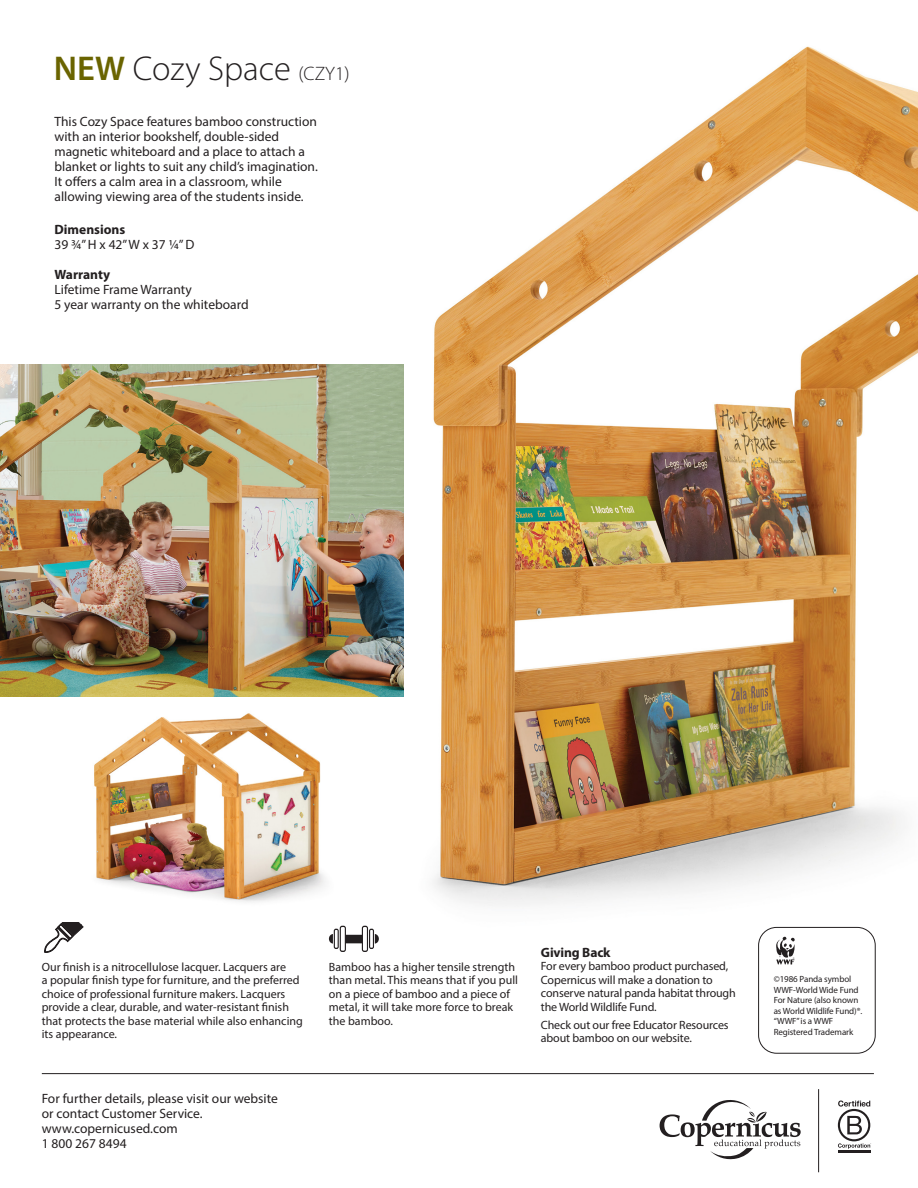
<style>
.page{position:relative;width:918px;height:1188px;background:#fff}
.page>*{position:absolute;margin:0;border:0;box-sizing:border-box;transform-origin:0 0}
.t1{font:300 34.5px "Myriad Pro";color:#231f20}
.t2{font:13.5px/15px "Myriad Pro";color:#231f20}
.t3{font:700 13.5px "Myriad Pro";color:#231f20}
.t4{font:12px "Myriad Pro";color:#231f20}
.t5{font:9px/10.5px "Myriad Pro";letter-spacing:-.01em;color:#231f20}
.s1{font-weight:600;color:#6a6400}
.s2{font-size:19.5px}
</style>
<div class="page">
<img style="left:0;top:364px;width:404px;height:333px">
<img style="left:433px;top:46px;width:485px;height:996px">
<svg style="left:776px;top:937px;width:19px;height:28px"></svg>
<svg style="left:44px;top:922px;width:40px;height:31px"></svg>
<svg style="left:329px;top:926px;width:50px;height:26px"></svg>
<hr style="left:42px;top:1073px;width:832px;height:1px;background:#231f20">
<svg style="left:660px;top:1100px;width:141px;height:59px"></svg>
<hr style="left:818px;top:1089px;width:1px;height:83px;background:#231f20">
<hr style="left:838px;top:1150px;width:32px;height:2px;background:#231f20">
<svg style="left:838px;top:1101px;width:33px;height:48px"></svg>
<div style="left:758px;top:927px;width:117px;height:126px;border:1px solid #231f20;border-radius:18px"></div>
<img style="left:94px;top:713px;width:232px;height:189px">
<p class="t1" style="left:54px;top:48px;width:297px"><span class="s1">NEW</span> Cozy Space <span class="s2">(CZY1)</span></p>
<p class="t2" style="left:55px;top:114px;width:264px">This Cozy Space features bamboo construction with an interior bookshelf, double-sided</p>
<p class="t2" style="left:55px;top:144px;width:265px">magnetic whiteboard and a place to attach a blanket or lights to suit any child’s imagination.</p>
<p class="t2" style="left:55px;top:174px;width:229px">It offers a calm area in a classroom, while</p>
<p class="t2" style="left:55px;top:189px;width:251px">allowing viewing area of the students inside.</p>
<p class="t3" style="left:55px;top:221px;width:72px">Dimensions</p>
<p class="t2" style="left:55px;top:237px;width:141px">39 3/4” H x 42” W x 37 1/4” D</p>
<p class="t3" style="left:55px;top:266px;width:57px">Warranty</p>
<p class="t2" style="left:55px;top:282px;width:139px">Lifetime Frame Warranty</p>
<p class="t2" style="left:55px;top:297px;width:196px">5 year warranty on the whiteboard</p>
<p class="t4" style="left:42px;top:959px;width:246px">Our finish is a nitrocellulose lacquer. Lacquers are</p>
<p class="t4" style="left:42px;top:973px;width:259px">a popular finish type for furniture, and the preferred</p>
<p class="t4" style="left:42px;top:986px;width:245px">choice of professional furniture makers. Lacquers</p>
<p class="t4" style="left:42px;top:1000px;width:249px">provide a clear, durable, and water-resistant finish</p>
<p class="t4" style="left:42px;top:1013px;width:263px">that protects the base material while also enhancing</p>
<p class="t4" style="left:42px;top:1027px;width:77px">its appearance.</p>
<p class="t2" style="left:42px;top:1091px;width:238px">For further details, please visit our website</p>
<p class="t2" style="left:42px;top:1106px;width:162px">or contact Customer Service.</p>
<p class="t2" style="left:42px;top:1121px;width:137px">www.copernicused.com</p>
<p class="t2" style="left:42px;top:1136px;width:86px">1 800 267 8494</p>
<p class="t4" style="left:329px;top:959px;width:188px">Bamboo has a higher tensile strength</p>
<p class="t4" style="left:329px;top:973px;width:191px">than metal. This means that if you pull</p>
<p class="t4" style="left:329px;top:986px;width:183px">on a piece of bamboo and a piece of</p>
<p class="t4" style="left:329px;top:1000px;width:186px">metal, it will take more force to break</p>
<p class="t4" style="left:329px;top:1013px;width:66px">the bamboo.</p>
<p class="t3" style="left:541px;top:943px;width:71px">Giving Back</p>
<p class="t4" style="left:541px;top:959px;width:189px">For every bamboo product purchased,</p>
<p class="t4" style="left:541px;top:972px;width:173px">Copernicus will make a donation to</p>
<p class="t4" style="left:541px;top:986px;width:196px">conserve natural panda habitat through</p>
<p class="t4" style="left:541px;top:999px;width:117px">the World Wildlife Fund.</p>
<p class="t4" style="left:541px;top:1017px;width:189px">Check out our free Educator Resources</p>
<p class="t4" style="left:541px;top:1031px;width:153px">about bamboo on our website.</p>
<p class="t5" style="left:774px;top:974px;width:90px">©1986 Panda symbol<br>WWF-World Wide Fund<br>For Nature (also known as World Wildlife Fund)®. “WWF” is a WWF</p>
<p class="t5" style="left:774px;top:1026px;width:81px">Registered Trademark</p>
</div>
